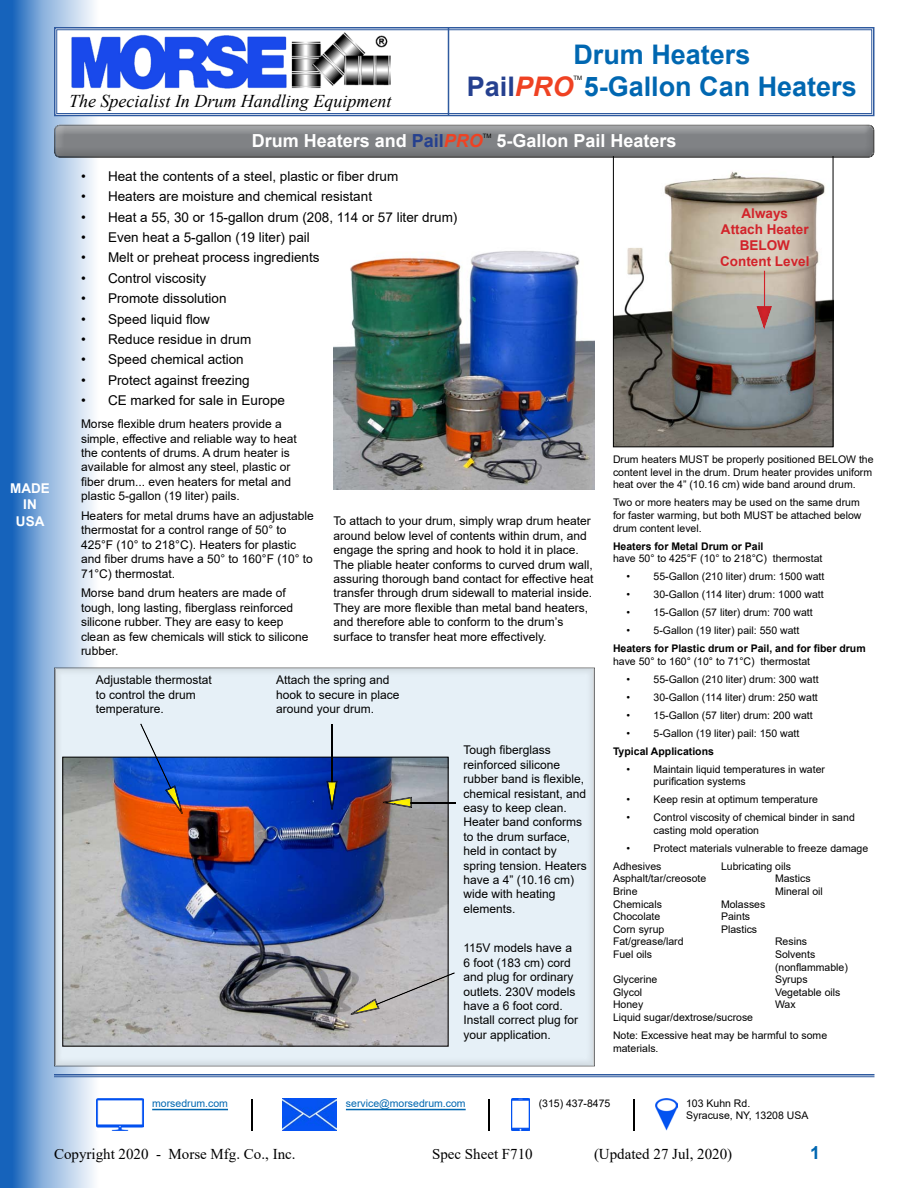
<style>
.page{position:relative;width:918px;height:1188px;background:#fff}
.page>*{position:absolute;margin:0;border:0;box-sizing:border-box;transform-origin:0 0}
.t1{font:700 27px/32.4px "Arial";color:#0067b1;text-align:center}
.t2{font:700 18px "Arial";color:#fff}
.t3{font:italic 18px "Times New Roman";color:#000}
.t4{font:700 18px "Arial";color:#0067b1}
.t5{font:15px "Times New Roman";color:#000}
.t6{font:13.5px "Arial";color:#000}
.t7{font:700 13.5px/16.2px "Arial";color:#d2232a;text-align:center}
.t8{font:700 13.5px/16.2px "Arial";color:#fff;text-align:center}
.t9{font:12px/14.4px "Arial";color:#000}
.t10{font:10.5px/12.6px "Arial";color:#000}
.t11{font:700 10.5px "Arial";color:#000}
.t12{font:10.5px "Arial";color:#0067b1}
.t13{font:6px "Arial";color:#000}
.s1{color:#25408f}
.s2{font-style:italic;color:#ef4223}
</style>
<div class="page">
<img style="left:0;top:0;width:202px;height:1188px">
<svg style="left:53px;top:26px;width:822px;height:91px"></svg>
<div style="left:56px;top:29px;width:816px;height:85px;border:1px solid #2f5a9f"></div>
<img style="left:69px;top:32px;width:324px;height:58px">
<hr style="left:448px;top:27px;width:1px;height:88px;background:#2f5a9f">
<hr style="left:54px;top:1074px;width:820px;height:2px;background:#2f5a9f">
<hr style="left:54px;top:1076px;width:820px;height:1px;background:#2f5a9f">
<img style="left:282px;top:1099px;width:55px;height:31px">
<img style="left:96px;top:1099px;width:47px;height:31px">
<img style="left:512px;top:1099px;width:18px;height:31px">
<img style="left:656px;top:1099px;width:21px;height:31px">
<hr style="left:346px;top:1109px;width:120px;height:1px;background:#0067b1">
<hr style="left:152px;top:1109px;width:76px;height:1px;background:#0067b1">
<hr style="left:249px;top:1097px;width:4px;height:33px;background:#808080;opacity:.75">
<div style="left:485px;top:1097px;width:5px;height:33px;background:#808080;opacity:.75"></div>
<hr style="left:631px;top:1097px;width:4px;height:33px;background:#808080;opacity:.75">
<img style="left:615px;top:171px;width:216px;height:274px">
<div style="left:613px;top:148px;width:220px;height:299px;border:1px solid #000"></div>
<div style="left:54px;top:666px;width:542px;height:401px;background:#808080;opacity:.75"></div>
<img style="left:64px;top:759px;width:382px;height:286px">
<div style="left:62px;top:757px;width:386px;height:290px;border:1px solid #000"></div>
<div style="left:52px;top:123px;width:824px;height:37px;background:#000;opacity:.49"></div>
<hr style="left:332px;top:723px;width:4px;height:77px;background:#808080;opacity:.75">
<div style="left:324px;top:779px;width:14px;height:33px;background:#808080;opacity:.75"></div>
<svg style="left:138px;top:722px;width:51px;height:98px;background:#8588af"></svg>
<div style="left:392px;top:800px;width:66px;height:5px;background:#808080;opacity:.75"></div>
<div style="left:380px;top:794px;width:33px;height:15px;background:#808080;opacity:.75"></div>
<svg style="left:345px;top:972px;width:111px;height:49px;background:#b5b3b1"></svg>
<img style="left:334px;top:251px;width:261px;height:238px">
<div style="left:762px;top:269px;width:5px;height:41px;background:#808080;opacity:.75"></div>
<div style="left:756px;top:304px;width:18px;height:26px;background:#808080;opacity:.75"></div>
<h2 class="t3" style="left:69px;top:89px;width:324px">The Specialist In Drum Handling Equipment</h2>
<h1 class="t1" style="left:467px;top:38px;width:391px">Drum Heaters<br><span class="s1">Pail</span><span class="s2">PRO</span> 5-Gallon Can Heaters</h1>
<p class="t13" style="left:573px;top:74px;width:10px">TM</p>
<p class="t8" style="left:10px;top:481px;width:41px">MADE<br>IN<br>USA</p>
<h2 class="t2" style="left:252px;top:128px;width:233px">Drum Heaters and <span class="s1">Pail</span><span class="s2">PRO</span></h2>
<p class="t13" style="left:483px;top:131px;width:10px">TM</p>
<h2 class="t2" style="left:497px;top:128px;width:182px">5-Gallon Pail Heaters</h2>
<p class="t6" style="left:81px;top:167px;width:319px">• Heat the contents of a steel, plastic or fiber drum</p>
<p class="t6" style="left:81px;top:187px;width:293px">• Heaters are moisture and chemical resistant</p>
<p class="t6" style="left:81px;top:208px;width:378px">• Heat a 55, 30 or 15-gallon drum (208, 114 or 57 liter drum)</p>
<p class="t6" style="left:81px;top:228px;width:230px">• Even heat a 5-gallon (19 liter) pail</p>
<p class="t6" style="left:81px;top:248px;width:240px">• Melt or preheat process ingredients</p>
<p class="t6" style="left:81px;top:269px;width:127px">• Control viscosity</p>
<p class="t6" style="left:81px;top:289px;width:147px">• Promote dissolution</p>
<p class="t6" style="left:81px;top:310px;width:131px">• Speed liquid flow</p>
<p class="t6" style="left:81px;top:330px;width:172px">• Reduce residue in drum</p>
<p class="t6" style="left:81px;top:350px;width:164px">• Speed chemical action</p>
<p class="t6" style="left:81px;top:371px;width:170px">• Protect against freezing</p>
<p class="t6" style="left:81px;top:391px;width:206px">• CE marked for sale in Europe</p>
<p class="t7" style="left:720px;top:205px;width:91px">Always<br>Attach Heater<br>BELOW<br>Content Level</p>
<p class="t9" style="left:81px;top:417px;width:217px">Morse flexible drum heaters provide a simple, effective and reliable way to heat the contents of drums. A drum heater is available for almost any steel, plastic or fiber drum... even heaters for metal and plastic 5-gallon (19 liter) pails.</p>
<p class="t9" style="left:81px;top:508px;width:234px">Heaters for metal drums have an adjustable thermostat for a control range of 50° to 425°F (10° to 218°C). Heaters for plastic and fiber drums have a 50° to 160°F (10° to 71°C) thermostat.</p>
<p class="t9" style="left:81px;top:586px;width:229px">Morse band drum heaters are made of tough, long lasting, fiberglass reinforced silicone rubber. They are easy to keep clean as few chemicals will stick to silicone rubber.</p>
<p class="t9" style="left:334px;top:514px;width:261px">To attach to your drum, simply wrap drum heater around below level of contents within drum, and engage the spring and hook to hold it in place.<br>The pliable heater conforms to curved drum wall, assuring thorough band contact for effective heat transfer through drum sidewall to material inside.<br>They are more flexible than metal band heaters, and therefore able to conform to the drum’s surface to transfer heat more effectively.</p>
<p class="t9" style="left:96px;top:673px;width:118px">Adjustable thermostat to control the drum temperature.</p>
<p class="t9" style="left:276px;top:673px;width:125px">Attach the spring and hook to secure in place around your drum.</p>
<p class="t9" style="left:464px;top:743px;width:125px">Tough fiberglass reinforced silicone rubber band is flexible, chemical resistant, and easy to keep clean.<br>Heater band conforms to the drum surface, held in contact by spring tension. Heaters have a 4” (10.16 cm) wide with heating elements.</p>
<p class="t9" style="left:464px;top:941px;width:116px">115V models have a<br>6 foot (183 cm) cord and plug for ordinary outlets. 230V models have a 6 foot cord.<br>Install correct plug for your application.</p>
<p class="t10" style="left:613px;top:453px;width:262px">Drum heaters MUST be properly positioned BELOW the content level in the drum. Drum heater provides uniform heat over the 4” (10.16 cm) wide band around drum.</p>
<p class="t10" style="left:613px;top:496px;width:250px">Two or more heaters may be used on the same drum for faster warming, but both MUST be attached below drum content level.</p>
<p class="t11" style="left:613px;top:538px;width:152px">Heaters for Metal Drum or Pail</p>
<p class="t10" style="left:613px;top:552px;width:211px">have 50° to 425°F (10° to 218°C) thermostat</p>
<p class="t10" style="left:627px;top:570px;width:199px">• 55-Gallon (210 liter) drum: 1500 watt</p>
<p class="t10" style="left:627px;top:588px;width:199px">• 30-Gallon (114 liter) drum: 1000 watt</p>
<p class="t10" style="left:627px;top:606px;width:188px">• 15-Gallon (57 liter) drum: 700 watt</p>
<p class="t10" style="left:627px;top:624px;width:174px">• 5-Gallon (19 liter) pail: 550 watt</p>
<p class="t11" style="left:613px;top:641px;width:254px">Heaters for Plastic drum or Pail, and for fiber drum</p>
<p class="t10" style="left:613px;top:655px;width:199px">have 50° to 160° (10° to 71°C) thermostat</p>
<p class="t10" style="left:627px;top:673px;width:194px">• 55-Gallon (210 liter) drum: 300 watt</p>
<p class="t10" style="left:627px;top:691px;width:193px">• 30-Gallon (114 liter) drum: 250 watt</p>
<p class="t10" style="left:627px;top:709px;width:188px">• 15-Gallon (57 liter) drum: 200 watt</p>
<p class="t10" style="left:627px;top:727px;width:174px">• 5-Gallon (19 liter) pail: 150 watt</p>
<p class="t11" style="left:613px;top:744px;width:102px">Typical Applications</p>
<p class="t10" style="left:654px;top:763px;width:173px;text-indent:-27px">• Maintain liquid temperatures in water purification systems</p>
<p class="t10" style="left:627px;top:793px;width:193px">• Keep resin at optimum temperature</p>
<p class="t10" style="left:654px;top:811px;width:203px;text-indent:-27px">• Control viscosity of chemical binder in sand casting mold operation</p>
<p class="t10" style="left:613px;top:839px;width:257px;line-height:18px;text-indent:14px">• Protect materials vulnerable to freeze damage<br>Adhesives</p>
<p class="t10" style="left:721px;top:860px;width:72px">Lubricating oils</p>
<p class="t10" style="left:613px;top:872px;width:95px">Asphalt/tar/creosote</p>
<p class="t10" style="left:775px;top:872px;width:37px">Mastics</p>
<p class="t10" style="left:613px;top:885px;width:26px">Brine</p>
<p class="t10" style="left:775px;top:885px;width:49px">Mineral oil</p>
<p class="t10" style="left:613px;top:898px;width:51px">Chemicals</p>
<p class="t10" style="left:721px;top:898px;width:46px">Molasses</p>
<p class="t10" style="left:613px;top:910px;width:49px">Chocolate</p>
<p class="t10" style="left:721px;top:910px;width:31px">Paints</p>
<p class="t10" style="left:613px;top:923px;width:53px">Corn syrup</p>
<p class="t10" style="left:721px;top:923px;width:38px">Plastics</p>
<p class="t10" style="left:613px;top:935px;width:72px">Fat/grease/lard</p>
<p class="t10" style="left:775px;top:935px;width:34px">Resins</p>
<p class="t10" style="left:613px;top:948px;width:41px">Fuel oils</p>
<p class="t10" style="left:775px;top:948px;width:74px">Solvents (nonflammable)</p>
<p class="t10" style="left:613px;top:973px;width:46px">Glycerine</p>
<p class="t10" style="left:775px;top:973px;width:34px">Syrups</p>
<p class="t10" style="left:613px;top:986px;width:31px">Glycol</p>
<p class="t10" style="left:775px;top:986px;width:67px">Vegetable oils</p>
<p class="t10" style="left:613px;top:998px;width:32px">Honey</p>
<p class="t10" style="left:775px;top:998px;width:22px">Wax</p>
<p class="t10" style="left:613px;top:1008px;width:216px;line-height:18px">Liquid sugar/dextrose/sucrose<br>Note: Excessive heat may be harmful to some</p>
<p class="t10" style="left:613px;top:1042px;width:47px">materials.</p>
<p class="t12" style="left:346px;top:1096px;width:121px">service@morsedrum.com</p>
<p class="t10" style="left:686px;top:1096px;width:124px">103 Kuhn Rd.<br>Syracuse, NY, 13208 USA</p>
<p class="t12" style="left:152px;top:1096px;width:77px">morsedrum.com</p>
<p class="t10" style="left:539px;top:1096px;width:73px">(315) 437-8475</p>
<p class="t5" style="left:54px;top:1143px;width:243px">Copyright 2020 - Morse Mfg. Co., Inc.</p>
<p class="t5" style="left:432px;top:1143px;width:102px">Spec Sheet F710</p>
<p class="t5" style="left:594px;top:1143px;width:140px">(Updated 27 Jul, 2020)</p>
<h2 class="t4" style="left:810px;top:1140px;width:12px">1</h2>
</div>
